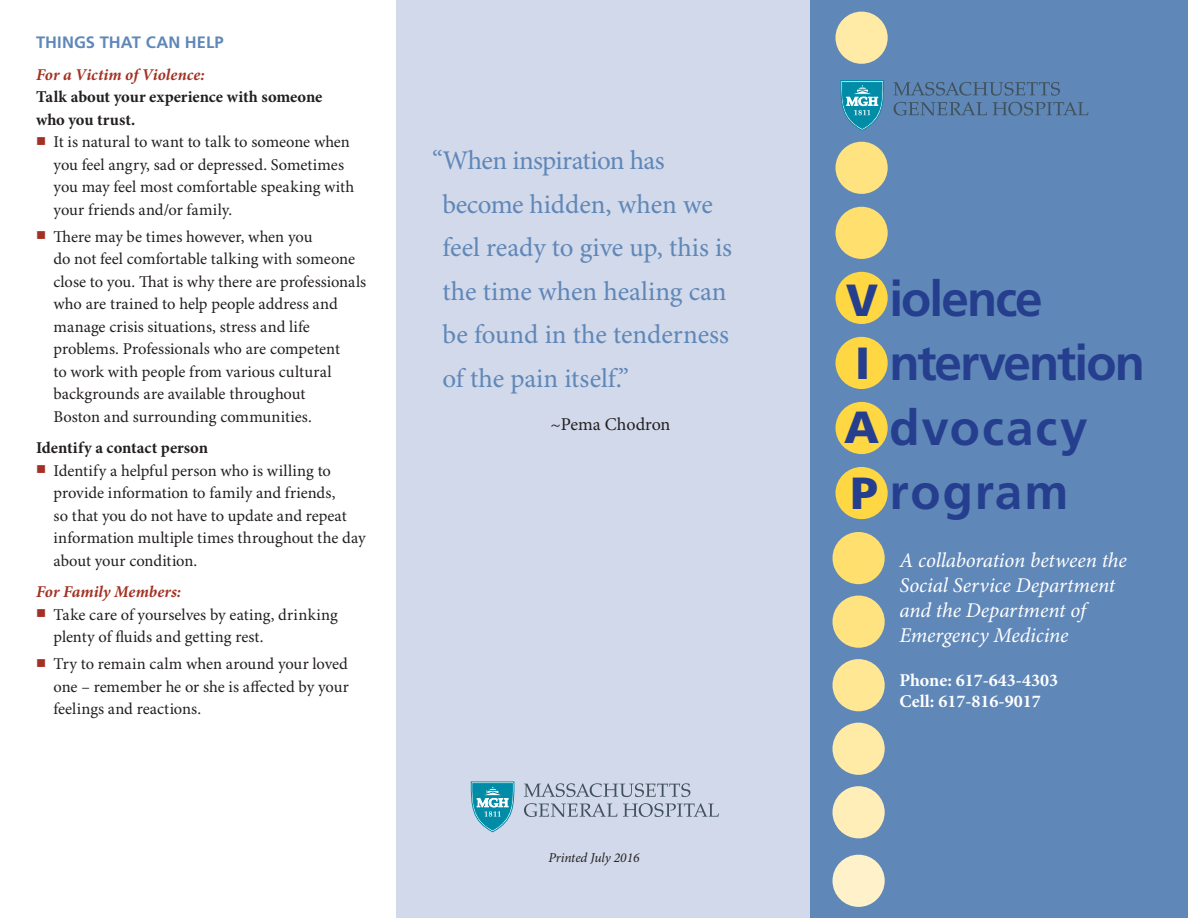
<style>
.page{position:relative;width:1188px;height:918px;background:#fff}
.page>*{position:absolute;margin:0;border:0;box-sizing:border-box;transform-origin:0 0}
.t1{font:700 49.5px "Frutiger LT Std";letter-spacing:-.035em;color:#253f8e}
.t2{font:700 49.5px "Frutiger LT Std";letter-spacing:.04em;color:#253f8e}
.t3{font:900 45px "Frutiger LT Std";color:#253f8e}
.t4{font:27px/43.5px "Minion Pro";letter-spacing:-.005em;color:#5f87b8}
.t5{font:italic 21px/25.2px "Minion Pro";letter-spacing:-.005em;color:#fff}
.t6{font:700 18px "Minion Pro";color:#fff}
.t7{font:18px "Minion Pro";letter-spacing:-.005em;color:#231f20}
.Minion_text{font:16.5px/22.5px "Minion Pro";color:#231f20}
.Minion_text-2{font:700 16.5px/22.5px "Minion Pro";color:#231f20}
.Minion_text-3{font:italic 700 16.5px "Minion Pro";letter-spacing:.005em;color:#a33123}
.Minion_text-4{font:700 16.5px "Frutiger LT Std";letter-spacing:.005em;color:#5f87b8}
.t8{font:italic 13.5px "Minion Pro";letter-spacing:-.005em;color:#231f20}
.s1{color:#a33123}
.s2{font-weight:900;font-size:45px}
</style>
<div class="page">
<div style="left:396px;top:0;width:415px;height:918px;background:#d2d9ea"></div>
<div style="left:811px;top:0;width:377px;height:918px;background:#5f87b8"></div>
<svg style="left:471px;top:782px;width:43px;height:50px"></svg>
<svg style="left:524px;top:803px;width:93px;height:14px"></svg>
<svg style="left:623px;top:803px;width:96px;height:14px"></svg>
<svg style="left:524px;top:783px;width:166px;height:14px"></svg>
<div style="left:833px;top:855px;width:52px;height:52px;background:#fff2ca;border-radius:50%"></div>
<div style="left:836px;top:12px;width:52px;height:52px;background:#ffeba6;border-radius:50%"></div>
<div style="left:836px;top:142px;width:52px;height:52px;background:#ffe381;border-radius:50%"></div>
<div style="left:836px;top:207px;width:52px;height:52px;background:#ffdf6e;border-radius:50%"></div>
<div style="left:836px;top:272px;width:52px;height:52px;background:#ffd743;border-radius:50%"></div>
<div style="left:836px;top:337px;width:52px;height:52px;background:#ffd743;border-radius:50%"></div>
<div style="left:836px;top:402px;width:52px;height:52px;background:#ffd743;border-radius:50%"></div>
<div style="left:836px;top:467px;width:52px;height:52px;background:#ffd743;border-radius:50%"></div>
<div style="left:833px;top:532px;width:52px;height:52px;background:#ffdf6e;border-radius:50%"></div>
<div style="left:833px;top:596px;width:52px;height:52px;background:#ffe381;border-radius:50%"></div>
<div style="left:833px;top:659px;width:52px;height:52px;background:#ffe794;border-radius:50%"></div>
<div style="left:833px;top:723px;width:52px;height:52px;background:#ffeba6;border-radius:50%"></div>
<div style="left:833px;top:786px;width:52px;height:52px;background:#ffeeb7;border-radius:50%"></div>
<svg style="left:841px;top:80px;width:43px;height:51px"></svg>
<svg style="left:894px;top:102px;width:93px;height:14px"></svg>
<svg style="left:993px;top:102px;width:95px;height:14px"></svg>
<svg style="left:893px;top:82px;width:167px;height:14px"></svg>
<p class="Minion_text-4" style="left:36px;top:33px;width:189px">THINGS THAT CAN HELP</p>
<p class="Minion_text-3" style="left:36px;top:65px;width:170px">For a Victim of Violence:</p>
<p class="Minion_text-2" style="left:36px;top:87px;width:288px">Talk about your experience with someone who you trust.</p>
<p class="Minion_text" style="left:54px;top:132px;width:302px;text-indent:-18px"><span class="s1">■</span> It is natural to want to talk to someone when you feel angry, sad or depressed. Sometimes you may feel most comfortable speaking with your friends and/or family.</p>
<p class="Minion_text" style="left:54px;top:226px;width:314px;text-indent:-18px"><span class="s1">■</span> There may be times however, when you<br>do not feel comfortable talking with someone close to you. That is why there are professionals who are trained to help people address and manage crisis situations, stress and life problems. Professionals who are competent<br>to work with people from various cultural backgrounds are available throughout<br>Boston and surrounding communities.</p>
<p class="Minion_text-2" style="left:36px;top:438px;width:174px">Identify a contact person</p>
<p class="Minion_text" style="left:54px;top:460px;width:314px;text-indent:-18px"><span class="s1">■</span> Identify a helpful person who is willing to provide information to family and friends,<br>so that you do not have to update and repeat information multiple times throughout the day about your condition.</p>
<p class="Minion_text-3" style="left:36px;top:582px;width:147px">For Family Members:</p>
<p class="Minion_text" style="left:54px;top:604px;width:286px;text-indent:-18px"><span class="s1">■</span> Take care of yourselves by eating, drinking plenty of fluids and getting rest.</p>
<p class="Minion_text" style="left:54px;top:654px;width:297px;text-align:justify;text-indent:-18px"><span class="s1">■</span> Try to remain calm when around your loved one – remember he or she is affected by your feelings and reactions.</p>
<p class="t4" style="left:443px;top:140px;width:291px;text-indent:-11px">“When inspiration has become hidden, when we feel ready to give up, this is the time when healing can be found in the tenderness of the pain itself.”</p>
<p class="t7" style="left:550px;top:413px;width:121px">~Pema Chodron</p>
<p class="t8" style="left:548px;top:850px;width:93px">Printed July 2016</p>
<p class="t1" style="left:846px;top:270px;width:198px"><span class="s2">V</span> iolence</p>
<p class="t1" style="left:855px;top:334px;width:291px"><span class="s2">I</span> ntervention</p>
<p class="t2" style="left:890px;top:399px;width:200px">dvocacy</p>
<p class="t1" style="left:850px;top:463px;width:219px"><span class="s2">P</span> rogram</p>
<p class="t5" style="left:899px;top:548px;width:229px">A collaboration between the<br>Social Service Department and the Department of<br>Emergency Medicine</p>
<p class="t6" style="left:899px;top:669px;width:160px">Phone: 617-643-4303</p>
<p class="t6" style="left:899px;top:691px;width:143px">Cell: 617-816-9017</p>
<p class="t3" style="left:844px;top:400px;width:37px">A</p>
</div>
